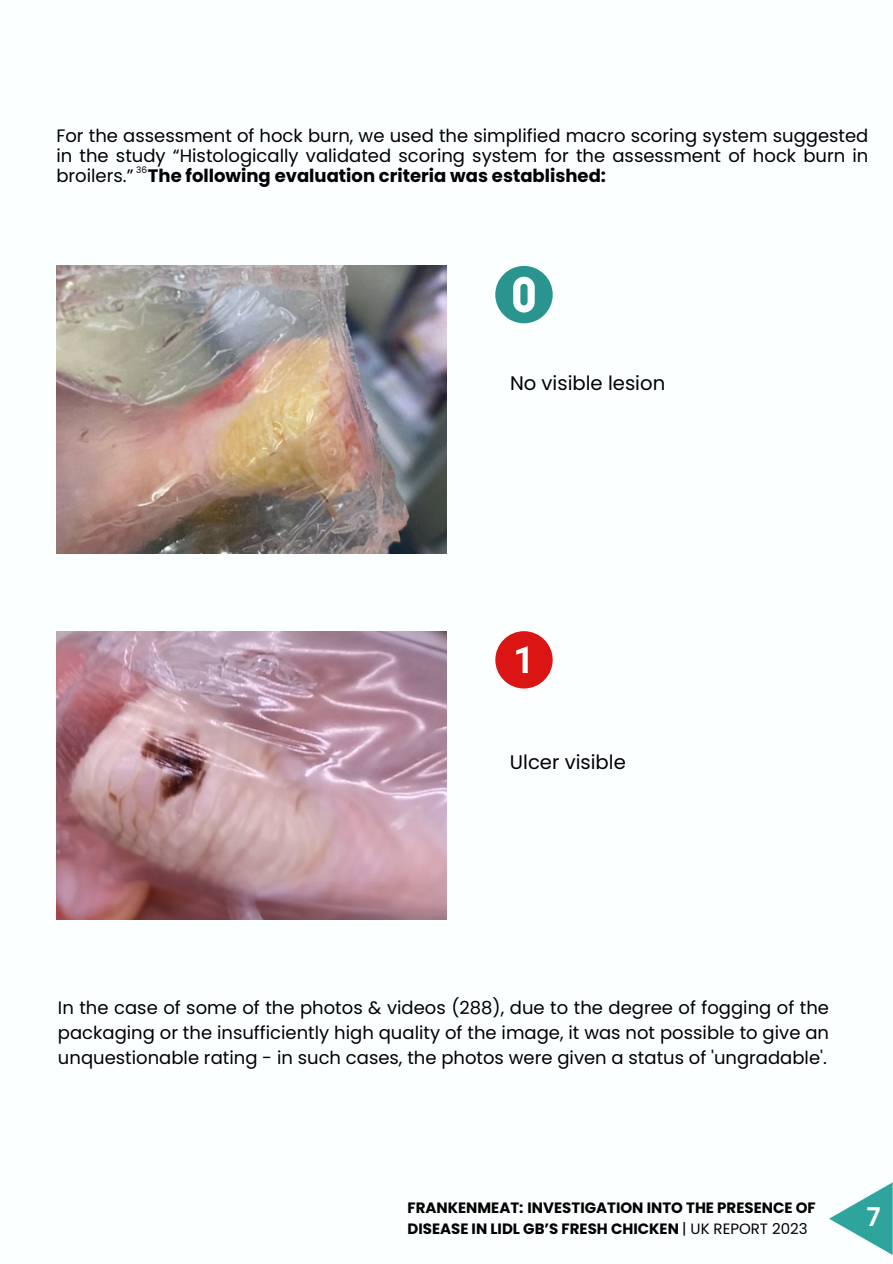
<style>
.page{position:relative;width:893px;height:1264px;background:#fff}
.page>*{position:absolute;margin:0;border:0;box-sizing:border-box;transform-origin:0 0}
.t1{font:600 25.8px "Poppins";color:#fff}
.t2{font:19.65px "Poppins";color:#000}
.t3{font:18px/20.2px "Poppins";color:#000;text-align:justify}
.t4{font:700 15px/20.9px "Poppins";color:#000}
.t5{font:9px "Poppins";color:#000}
.s1{font-weight:700}
.s2{font-weight:400}
</style>
<div class="page">
<div style="left:0;top:0;width:892px;height:1262px;background:#fbffff"></div>
<svg style="left:495px;top:631px;width:57px;height:57px"></svg>
<svg style="left:495px;top:266px;width:57px;height:57px"></svg>
<img style="left:56px;top:266px;width:390px;height:288px">
<img style="left:56px;top:631px;width:390px;height:288px">
<svg style="left:829px;top:1183px;width:63px;height:71px"></svg>
<p class="t3" style="left:56px;top:125px;width:813px">For the assessment of hock burn, we used the simplified macro scoring system suggested in the study “Histologically validated scoring system for the assessment of hock burn in broilers.” <span class="s1">The following evaluation criteria was established:</span></p>
<p class="t5" style="left:136px;top:163px;width:13px">36</p>
<p class="t2" style="left:510px;top:369px;width:157px">No visible lesion</p>
<p class="t2" style="left:510px;top:748px;width:117px">Ulcer visible</p>
<p class="t3" style="left:58px;top:995px;width:772px;line-height:24.8px">In the case of some of the photos &amp; videos (288), due to the degree of fogging of the packaging or the insufficiently high quality of the image, it was not possible to give an unquestionable rating - in such cases, the photos were given a status of 'ungradable'.</p>
<p class="t4" style="left:407px;top:1197px;width:409px">FRANKENMEAT: INVESTIGATION INTO THE PRESENCE OF<br>DISEASE IN LIDL GB’S FRESH CHICKEN <span class="s2">| UK REPORT 2023</span></p>
<p class="t1" style="left:866px;top:1199px;width:16px">7</p>
</div>
